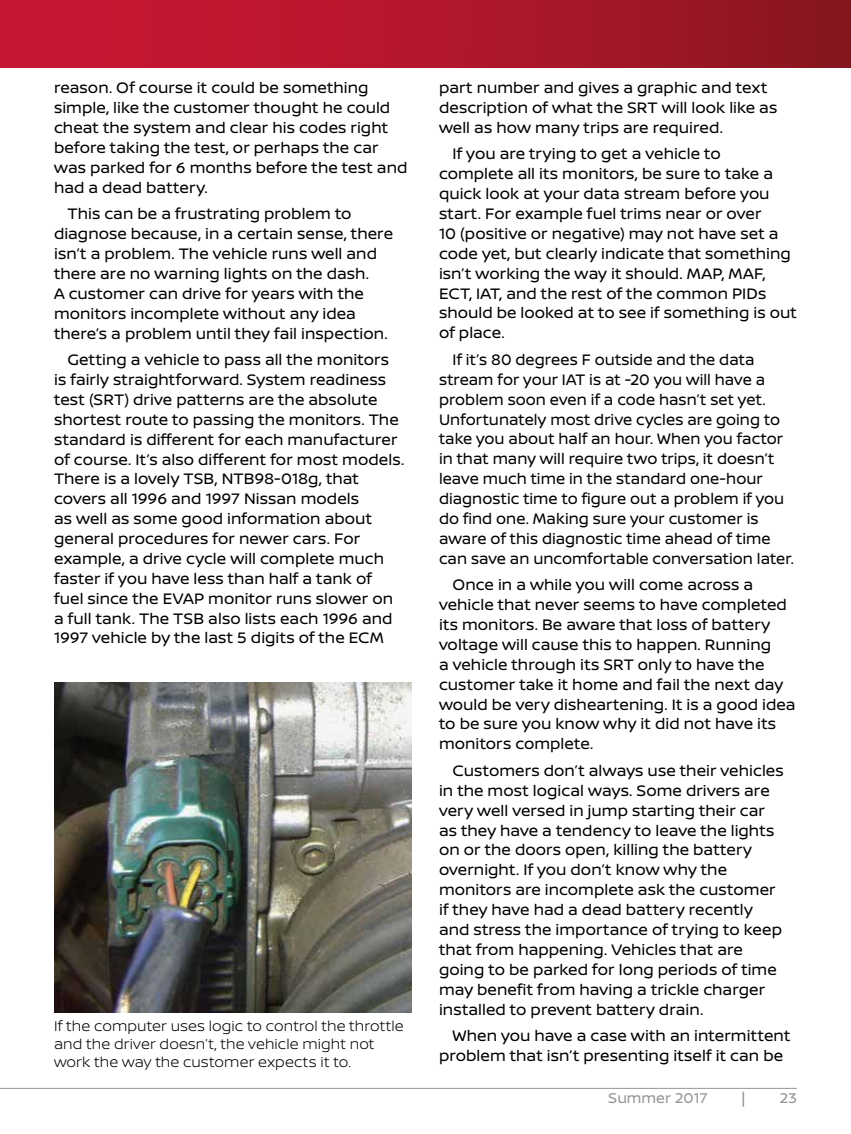
<style>
.page{position:relative;width:851px;height:1134px;background:#fff}
.page>*{position:absolute;margin:0;border:0;box-sizing:border-box;transform-origin:0 0}
.t1{font:16.2px/20px "Nissan Brand";color:#000}
.t2{font:300 15px/18px "Nissan Brand";letter-spacing:.005em;color:#000}
.t3{font:15px "Nissan Brand";color:#939598}
</style>
<div class="page">
<div style="left:0;top:0;width:850px;height:68px;background:linear-gradient(to right,#cf1736,#8e1621)"></div>
<hr style="left:0;top:1088px;width:796px;height:1px;background:#939598">
<img style="left:54px;top:682px;width:358px;height:331px">
<p class="t1" style="left:54px;top:77px;width:355px">reason. Of course it could be something simple, like the customer thought he could cheat the system and clear his codes right before taking the test, or perhaps the car was parked for 6 months before the test and had a dead battery.</p>
<p class="t1" style="left:54px;top:203px;width:340px;text-indent:13px">This can be a frustrating problem to diagnose because, in a certain sense, there isn’t a problem. The vehicle runs well and there are no warning lights on the dash.<br>A customer can drive for years with the monitors incomplete without any idea there’s a problem until they fail inspection.</p>
<p class="t1" style="left:54px;top:349px;width:352px;text-indent:13px">Getting a vehicle to pass all the monitors is fairly straightforward. System readiness test (SRT) drive patterns are the absolute shortest route to passing the monitors. The standard is different for each manufacturer of course. It’s also different for most models.<br>There is a lovely TSB, NTB98-018g, that covers all 1996 and 1997 Nissan models<br>as well as some good information about general procedures for newer cars. For example, a drive cycle will complete much faster if you have less than half a tank of fuel since the EVAP monitor runs slower on a full tank. The TSB also lists each 1996 and 1997 vehicle by the last 5 digits of the ECM</p>
<p class="t2" style="left:54px;top:1016px;width:351px">If the computer uses logic to control the throttle and the driver doesn’t, the vehicle might not work the way the customer expects it to.</p>
<p class="t1" style="left:439px;top:77px;width:340px">part number and gives a graphic and text description of what the SRT will look like as well as how many trips are required.</p>
<p class="t1" style="left:439px;top:143px;width:359px;text-indent:13px">If you are trying to get a vehicle to complete all its monitors, be sure to take a quick look at your data stream before you start. For example fuel trims near or over<br>10 (positive or negative) may not have set a code yet, but clearly indicate that something isn’t working the way it should. MAP, MAF, ECT, IAT, and the rest of the common PIDs should be looked at to see if something is out of place.</p>
<p class="t1" style="left:439px;top:349px;width:356px;text-indent:13px">If it’s 80 degrees F outside and the data stream for your IAT is at -20 you will have a problem soon even if a code hasn’t set yet.<br>Unfortunately most drive cycles are going to take you about half an hour. When you factor in that many will require two trips, it doesn’t leave much time in the standard one-hour diagnostic time to figure out a problem if you do find one. Making sure your customer is aware of this diagnostic time ahead of time can save an uncomfortable conversation later.</p>
<p class="t1" style="left:439px;top:574px;width:358px;text-indent:13px">Once in a while you will come across a vehicle that never seems to have completed its monitors. Be aware that loss of battery voltage will cause this to happen. Running<br>a vehicle through its SRT only to have the customer take it home and fail the next day would be very disheartening. It is a good idea to be sure you know why it did not have its monitors complete.</p>
<p class="t1" style="left:439px;top:760px;width:346px;text-indent:13px">Customers don’t always use their vehicles in the most logical ways. Some drivers are very well versed in jump starting their car as they have a tendency to leave the lights on or the doors open, killing the battery overnight. If you don’t know why the monitors are incomplete ask the customer if they have had a dead battery recently and stress the importance of trying to keep that from happening. Vehicles that are going to be parked for long periods of time may benefit from having a trickle charger installed to prevent battery drain.</p>
<p class="t1" style="left:439px;top:1025px;width:353px;text-indent:13px">When you have a case with an intermittent problem that isn’t presenting itself it can be</p>
<p class="t3" style="left:608px;top:1087px;width:101px">Summer 2017</p>
<p class="t3" style="left:741px;top:1087px;width:5px">|</p>
<p class="t3" style="left:779px;top:1087px;width:19px">23</p>
</div>
